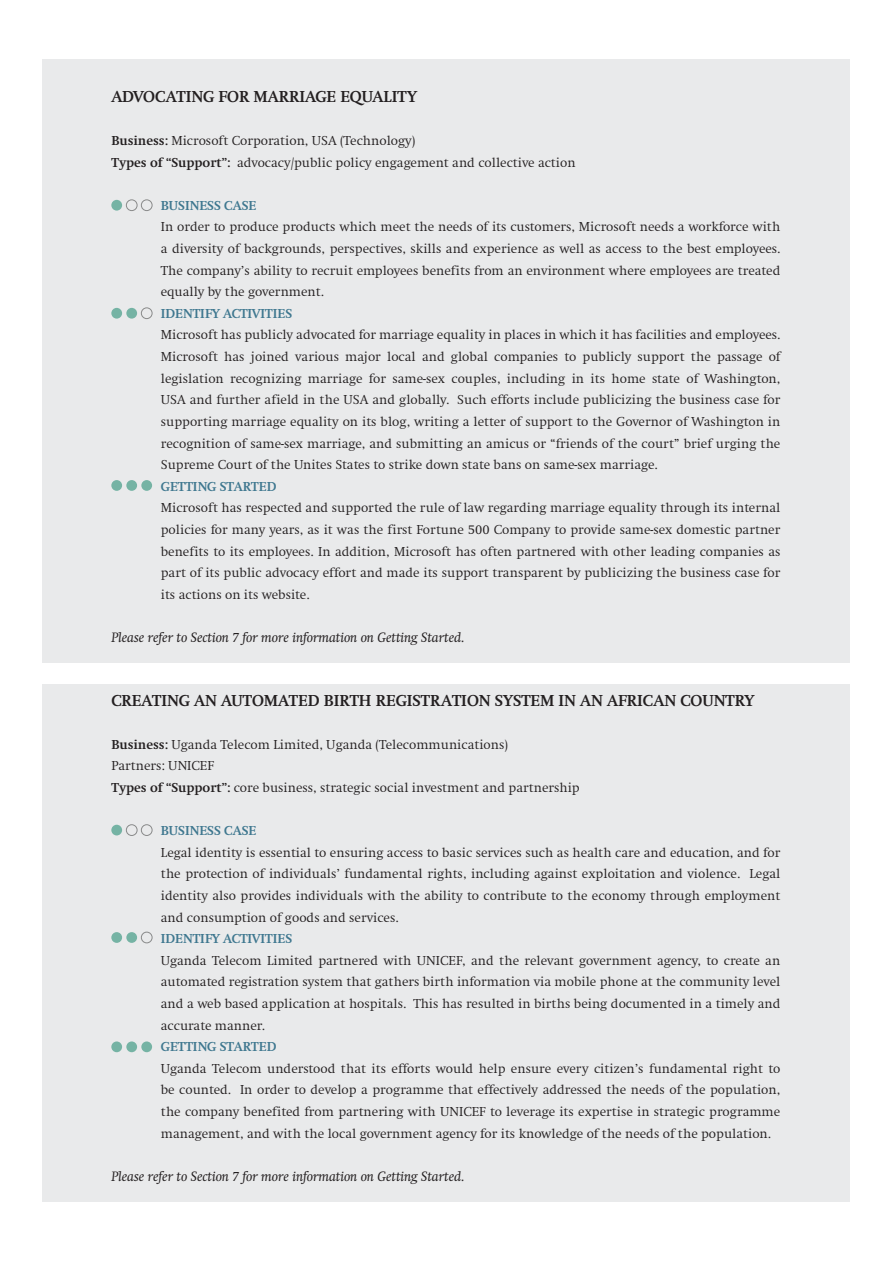
<style>
.page{position:relative;width:893px;height:1263px;background:#fff}
.page>*{position:absolute;margin:0;border:0;box-sizing:border-box;transform-origin:0 0}
.t1{font:700 16.5px "Swift EF";color:#231f20}
.t2{font:300 13.5px/21.6px "Swift EF";color:#231f20;text-align:justify}
.t3{font:italic 13.5px "Swift";color:#231f20}
.t4{font:700 13.5px "Swift EF";color:#3e778f}
.s1{font-weight:700}
</style>
<div class="page">
<div style="left:43px;top:59px;width:807px;height:604px;background:#e9eaeb"></div>
<div style="left:43px;top:684px;width:807px;height:518px;background:#e9eaeb"></div>
<div style="left:111px;top:200px;width:11px;height:11px;background:#75b3a4;border-radius:50%"></div>
<div style="left:126px;top:199px;width:11px;height:12px;border:1px solid #898a8a;border-radius:50%"></div>
<div style="left:141px;top:199px;width:11px;height:12px;border:1px solid #898a8a;border-radius:50%"></div>
<div style="left:111px;top:825px;width:11px;height:10px;background:#75b3a4;border-radius:50%"></div>
<div style="left:126px;top:824px;width:11px;height:12px;border:1px solid #898a8a;border-radius:50%"></div>
<div style="left:141px;top:824px;width:11px;height:12px;border:1px solid #898a8a;border-radius:50%"></div>
<div style="left:111px;top:308px;width:11px;height:11px;background:#75b3a4;border-radius:50%"></div>
<div style="left:126px;top:308px;width:11px;height:11px;background:#75b3a4;border-radius:50%"></div>
<div style="left:141px;top:307px;width:11px;height:12px;border:1px solid #898a8a;border-radius:50%"></div>
<div style="left:111px;top:932px;width:11px;height:11px;background:#75b3a4;border-radius:50%"></div>
<div style="left:126px;top:932px;width:11px;height:11px;background:#75b3a4;border-radius:50%"></div>
<div style="left:141px;top:932px;width:11px;height:11px;border:1px solid #898a8a;border-radius:50%"></div>
<div style="left:111px;top:480px;width:11px;height:11px;background:#75b3a4;border-radius:50%"></div>
<div style="left:126px;top:480px;width:11px;height:11px;background:#75b3a4;border-radius:50%"></div>
<div style="left:141px;top:480px;width:11px;height:11px;background:#75b3a4;border-radius:50%"></div>
<div style="left:111px;top:1041px;width:11px;height:11px;background:#75b3a4;border-radius:50%"></div>
<div style="left:126px;top:1041px;width:11px;height:11px;background:#75b3a4;border-radius:50%"></div>
<div style="left:141px;top:1041px;width:11px;height:11px;background:#75b3a4;border-radius:50%"></div>
<p class="t1" style="left:111px;top:87px;width:307px">ADVOCATING FOR MARRIAGE EQUALITY</p>
<p class="t2" style="left:111px;top:130px;width:306px"><span class="s1">Business:</span> Microsoft Corporation, USA (Technology)</p>
<p class="t2" style="left:111px;top:152px;width:466px"><span class="s1">Types of “Support”:</span> advocacy/public policy engagement and collective action</p>
<p class="t4" style="left:161px;top:198px;width:97px">BUSINESS CASE</p>
<p class="t2" style="left:161px;top:216px;width:621px">In order to produce products which meet the needs of its customers, Microsoft needs a workforce with a diversity of backgrounds, perspectives, skills and experience as well as access to the best employees.<br>The company’s ability to recruit employees benefits from an environment where employees are treated equally by the government.</p>
<p class="t4" style="left:161px;top:306px;width:133px">IDENTIFY ACTIVITIES</p>
<p class="t2" style="left:161px;top:324px;width:621px">Microsoft has publicly advocated for marriage equality in places in which it has facilities and employees.<br>Microsoft has joined various major local and global companies to publicly support the passage of legislation recognizing marriage for same-sex couples, including in its home state of Washington, USA and further afield in the USA and globally. Such efforts include publicizing the business case for supporting marriage equality on its blog, writing a letter of support to the Governor of Washington in recognition of same-sex marriage, and submitting an amicus or “friends of the court” brief urging the Supreme Court of the Unites States to strike down state bans on same-sex marriage.</p>
<p class="t4" style="left:161px;top:479px;width:117px">GETTING STARTED</p>
<p class="t2" style="left:161px;top:497px;width:621px">Microsoft has respected and supported the rule of law regarding marriage equality through its internal policies for many years, as it was the first Fortune 500 Company to provide same-sex domestic partner benefits to its employees. In addition, Microsoft has often partnered with other leading companies as part of its public advocacy effort and made its support transparent by publicizing the business case for its actions on its website.</p>
<p class="t3" style="left:111px;top:629px;width:355px">Please refer to Section 7 for more information on Getting Started.</p>
<p class="t1" style="left:111px;top:691px;width:644px">CREATING AN AUTOMATED BIRTH REGISTRATION SYSTEM IN AN AFRICAN COUNTRY</p>
<p class="t2" style="left:111px;top:734px;width:398px"><span class="s1">Business:</span> Uganda Telecom Limited, Uganda (Telecommunications)</p>
<p class="t2" style="left:111px;top:755px;width:104px">Partners: UNICEF</p>
<p class="t2" style="left:111px;top:777px;width:470px"><span class="s1">Types of “Support”:</span> core business, strategic social investment and partnership</p>
<p class="t4" style="left:161px;top:823px;width:97px">BUSINESS CASE</p>
<p class="t2" style="left:161px;top:842px;width:621px">Legal identity is essential to ensuring access to basic services such as health care and education, and for the protection of individuals’ fundamental rights, including against exploitation and violence. Legal identity also provides individuals with the ability to contribute to the economy through employment and consumption of goods and services.</p>
<p class="t4" style="left:161px;top:931px;width:133px">IDENTIFY ACTIVITIES</p>
<p class="t2" style="left:161px;top:950px;width:621px">Uganda Telecom Limited partnered with UNICEF, and the relevant government agency, to create an automated registration system that gathers birth information via mobile phone at the community level and a web based application at hospitals. This has resulted in births being documented in a timely and accurate manner.</p>
<p class="t4" style="left:161px;top:1039px;width:117px">GETTING STARTED</p>
<p class="t2" style="left:161px;top:1058px;width:621px">Uganda Telecom understood that its efforts would help ensure every citizen’s fundamental right to be counted. In order to develop a programme that effectively addressed the needs of the population, the company benefited from partnering with UNICEF to leverage its expertise in strategic programme management, and with the local government agency for its knowledge of the needs of the population.</p>
<p class="t3" style="left:111px;top:1168px;width:355px">Please refer to Section 7 for more information on Getting Started.</p>
</div>
